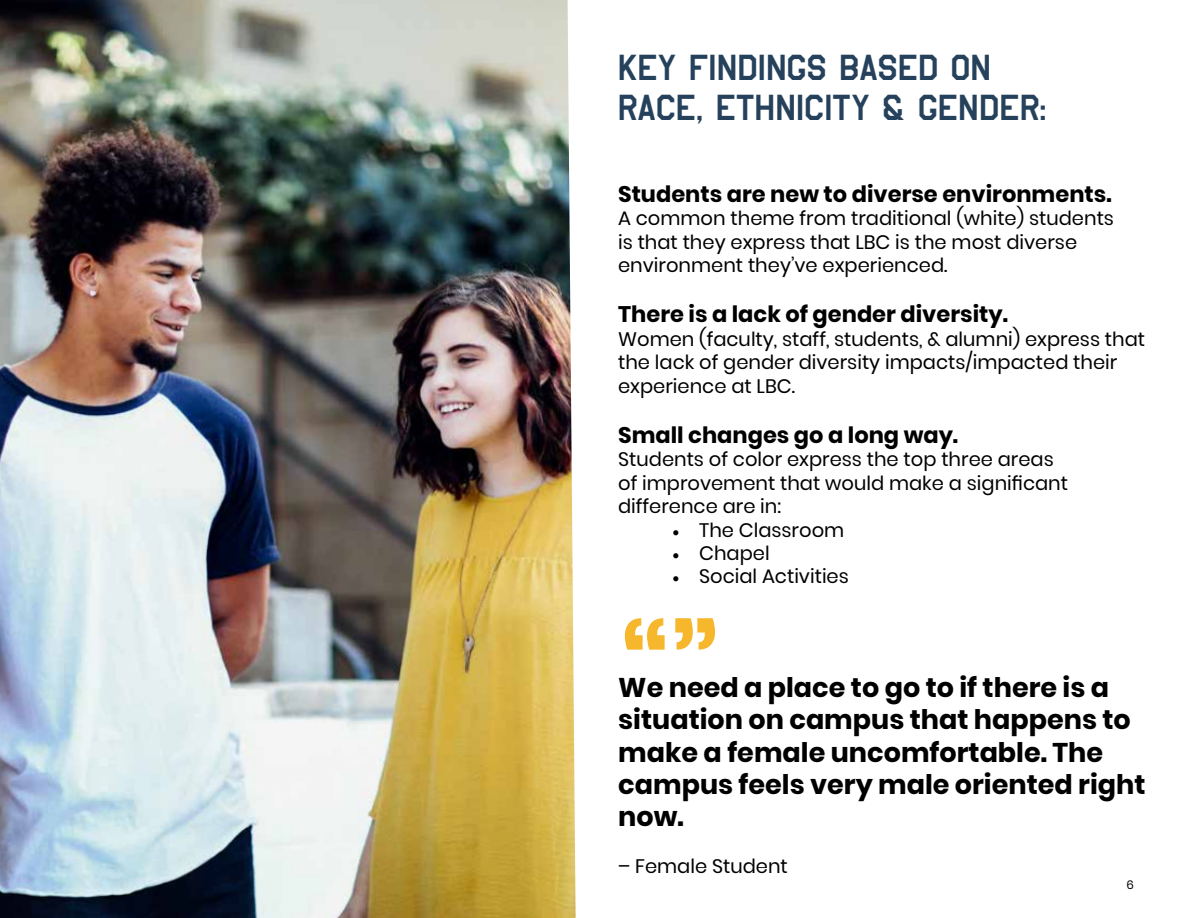
<style>
.page{position:relative;width:1188px;height:918px;background:#fff}
.page>*{position:absolute;margin:0;border:0;box-sizing:border-box;transform-origin:0 0}
.t1{font:700 116.4px "Poppins";color:#f7b72d}
.t2{font:33px/39.6px "Air Corps JNL";letter-spacing:.025em;color:#25415c}
.t3{font:700 27px/32.4px "Poppins";color:#000}
.t4{font:700 22.5px "Poppins";color:#000}
.t5{font:19.5px/23.4px "Poppins";color:#000}
.t6{font:12px "Poppins";color:#000}
.s1{font-family:"Minion Pro"}
</style>
<div class="page">
<img style="left:0;top:0;width:576px;height:918px">
<h2 class="t2" style="left:618px;top:47px;width:430px">KEY FINDINGS BASED ON<br>RACE, ETHNICITY &amp; GENDER:</h2>
<p class="t4" style="left:618px;top:181px;width:495px">Students are new to diverse environments.</p>
<p class="t5" style="left:618px;top:207px;width:497px">A common theme from traditional (white) students is that they express that LBC is the most diverse environment they’ve experienced.</p>
<p class="t4" style="left:618px;top:301px;width:391px">There is a lack of gender diversity.</p>
<p class="t5" style="left:618px;top:327px;width:529px">Women (faculty, staff, students, &amp; alumni) express that the lack of gender diversity impacts/impacted their experience at LBC.</p>
<p class="t4" style="left:618px;top:422px;width:342px">Small changes go a long way.</p>
<p class="t5" style="left:618px;top:448px;width:451px">Students of color express the top three areas of improvement that would make a significant difference are in:</p>
<p class="t5" style="left:672px;top:518px;width:174px"><span class="s1">•</span> The Classroom</p>
<p class="t5" style="left:672px;top:542px;width:99px"><span class="s1">•</span> Chapel</p>
<p class="t5" style="left:672px;top:565px;width:178px"><span class="s1">•</span> Social Activities</p>
<h1 class="t1" style="left:620px;top:608px;width:102px">“”</h1>
<h3 class="t3" style="left:618px;top:671px;width:529px">We need a place to go to if there is a situation on campus that happens to make a female uncomfortable. The campus feels very male oriented right now.</h3>
<p class="t5" style="left:618px;top:855px;width:171px">– Female Student</p>
<p class="t6" style="left:1127px;top:878px;width:9px">6</p>
</div>
